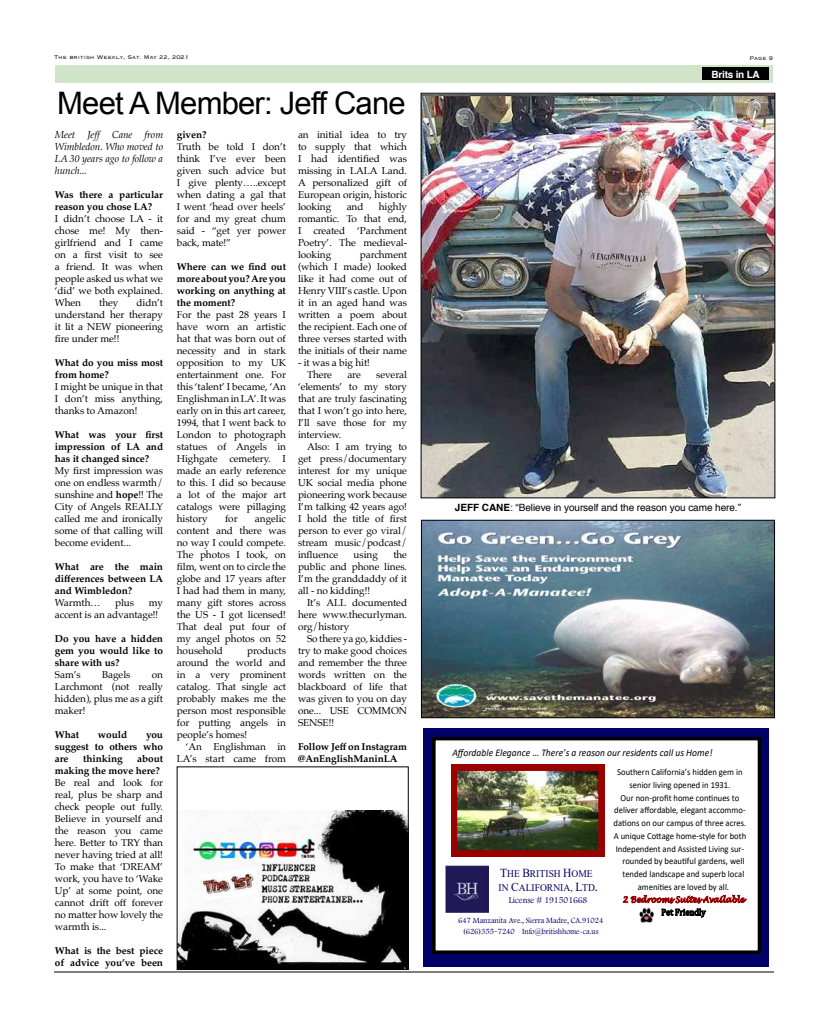
<style>
.page{position:relative;width:828px;height:1026px;background:#fff}
.page>*{position:absolute;margin:0;border:0;box-sizing:border-box;transform-origin:0 0}
.t1{font:31px "Arial";letter-spacing:-.025em;color:#000}
.t2{font:italic 10.1px "Calibri";letter-spacing:.005em;color:#000;scale:.94 1}
.t3{font:10.1px/14.8px "Times New Roman";color:#006;scale:.94 1}
.t4{font:10px/12px "Palatino";letter-spacing:-.005em;color:#000;text-align:justify}
.t5{font:700 10px/12px "Palatino";letter-spacing:-.005em;color:#000}
.t6{font:italic 10px/12px "Palatino";letter-spacing:-.005em;color:#000;text-align:justify}
.t7{font:10px "Helvetica";letter-spacing:-.005em;color:#000}
.t8{font:700 10px "Helvetica";letter-spacing:-.025em;color:#fff}
.t9{font:9.2px "Calibri";color:#000;scale:.94 1}
.t10{font:9.2px "Footlight MT Light";letter-spacing:-.005em;color:#006;scale:.94 1}
.t11{font:9.2px "Cambria Math";letter-spacing:-.01em;color:#000;scale:.94 1}
.t12{font:8.2px/11.2px "Footlight MT Light";color:#006;text-align:center;scale:.94 1}
.t13{font:italic 8.2px "Lucida Handwriting";color:#900;scale:.94 1}
.t14{font:300 7px "Copperplate";color:#000}
.s1{font-weight:700}
.s2{font-size:12.2px}
.s3{font-size:10.1px}
</style>
<div class="page">
<hr style="left:54px;top:972px;width:720px;height:1px;background:#000">
<div style="left:55px;top:65px;width:718px;height:18px;background:#d0e4c8"></div>
<div style="left:702px;top:67px;width:67px;height:13px;background:#000"></div>
<div style="left:424px;top:728px;width:345px;height:238px;background:#006"></div>
<svg style="left:433px;top:737px;width:328px;height:217px;background:#edecec"></svg>
<img style="left:445px;top:865px;width:44px;height:47px">
<img style="left:637px;top:905px;width:18px;height:21px">
<img style="left:451px;top:765px;width:153px;height:91px">
<img style="left:423px;top:522px;width:350px;height:194px">
<div style="left:421px;top:520px;width:354px;height:198px;border:1px solid #000"></div>
<img style="left:423px;top:95px;width:350px;height:401px">
<div style="left:421px;top:93px;width:354px;height:405px;border:1px solid #000"></div>
<img style="left:179px;top:811px;width:228px;height:157px">
<div style="left:177px;top:767px;width:232px;height:203px;border:1px solid #000"></div>
<p class="t14" style="left:54px;top:53px;width:137px">The british Weekly, Sat. May 22, 2021</p>
<p class="t14" style="left:750px;top:54px;width:25px">Page 9</p>
<p class="t8" style="left:712px;top:66px;width:50px">Brits in LA</p>
<h1 class="t1" style="left:57px;top:83px;width:350px">Meet A Member: Jeff Cane</h1>
<p class="t5" style="left:177px;top:129px;width:31px">given?</p>
<p class="t4" style="left:177px;top:141px;width:111px">Truth be told I don’t think I’ve ever been given such advice but I give plenty…..except when dating a gal that I went ‘head over heels’ for and my great chum said - “get yer power back, mate!”</p>
<p class="t5" style="left:177px;top:261px;width:111px;text-align:justify">Where can we find out more about you? Are you working on anything at the moment?</p>
<p class="t4" style="left:177px;top:309px;width:111px">For the past 28 years I have worn an artistic hat that was born out of necessity and in stark opposition to my UK entertainment one. For this ‘talent’ I became, ‘An Englishman in LA’. It was early on in this art career, 1994, that I went back to London to photograph statues of Angels in Highgate cemetery. I made an early reference to this. I did so because a lot of the major art catalogs were pillaging history</p>
<p class="t4" style="left:298px;top:129px;width:111px">an initial idea to try to supply that which I had identified was missing in LALA Land.<br>A personalized gift of European origin, historic looking</p>
<p class="t6" style="left:55px;top:129px;width:110px">Meet Jeff Cane from Wimbledon. Who moved to LA 30 years ago to follow a hunch...</p>
<p class="t5" style="left:55px;top:189px;width:110px">Was there a particular reason you chose LA?</p>
<p class="t4" style="left:55px;top:213px;width:110px">I didn’t choose LA - it chose me! My then&shy;girlfriend and I came on a first visit to see a friend. It was when people asked us what we ‘did’ we both explained.<br>When</p>
<p class="t4" style="left:298px;top:201px;width:111px;text-indent:81px">highly romantic. To that end, I created ‘Parchment Poetry’. The medieval&shy;looking</p>
<p class="t4" style="left:347px;top:201px;width:18px">and</p>
<p class="t4" style="left:298px;top:249px;width:111px;text-indent:62px">parchment (which I made) looked like it had come out of Henry VIII’s castle. Upon it in an aged hand was written a poem about the recipient. Each one of three verses started with the initials of their name</p>
<p class="t4" style="left:307px;top:357px;width:65px;text-indent:-9px">- it was a big hit!<br>There</p>
<p class="t4" style="left:99px;top:297px;width:21px">they</p>
<p class="t4" style="left:55px;top:297px;width:110px;text-indent:82px">didn’t understand her therapy it lit a NEW pioneering fire under me!!</p>
<p class="t5" style="left:55px;top:357px;width:110px">What do you miss most from home?</p>
<p class="t4" style="left:55px;top:381px;width:110px">I might be unique in that I don’t miss anything, thanks to Amazon!</p>
<p class="t5" style="left:55px;top:429px;width:110px;text-align:justify">What was your first impression of LA and has it changed since?</p>
<p class="t4" style="left:55px;top:465px;width:110px">My first impression was one on endless warmth/ sunshine and <span class="s1">hope</span>!! The City of Angels REALLY called me and ironically some of that calling will become evident...</p>
<p class="t5" style="left:55px;top:561px;width:110px;text-align:justify">What are the main differences between LA and Wimbledon?</p>
<p class="t4" style="left:55px;top:597px;width:47px">Warmth…</p>
<p class="t4" style="left:115px;top:597px;width:20px">plus</p>
<p class="t4" style="left:298px;top:369px;width:111px;text-indent:78px">several ‘elements’ to my story that are truly fascinating that I won’t go into here, I’ll save those for my interview.</p>
<p class="t4" style="left:298px;top:441px;width:111px;text-indent:9px">Also: I am trying to get press/documentary interest for my unique UK social media phone pioneering work because I’m talking 42 years ago!<br>I hold the title of first person to ever go viral/ stream music/podcast/ influence</p>
<p class="t4" style="left:347px;top:369px;width:15px">are</p>
<p class="t4" style="left:177px;top:513px;width:111px;text-indent:78px">angelic content and there was no way I could compete.<br>The photos I took, on film, went on to circle the globe and 17 years after I had had them in many, many gift stores across the US - I got licensed!<br>That deal put four of my angel photos on 52 household</p>
<p class="t4" style="left:225px;top:513px;width:14px">for</p>
<p class="t4" style="left:298px;top:549px;width:111px;text-indent:95px">the public and phone lines.<br>I’m the granddaddy of it all - no kidding!!</p>
<p class="t4" style="left:298px;top:597px;width:111px;text-indent:9px">It’s ALL documented here www.thecurlyman. org/history</p>
<p class="t4" style="left:298px;top:633px;width:111px;text-indent:9px">So there ya go, kiddies - try to make good choices and remember the three words written on the blackboard of life that was given to you on day one... USE COMMON SENSE!!</p>
<p class="t5" style="left:298px;top:741px;width:111px">Follow Jeff on Instagram @AnEnglishManinLA</p>
<p class="t4" style="left:354px;top:549px;width:26px">using</p>
<p class="t4" style="left:55px;top:597px;width:110px;text-indent:94px">my accent is an advantage!!</p>
<p class="t5" style="left:55px;top:633px;width:110px;text-align:justify">Do you have a hidden gem you would like to share with us?</p>
<p class="t4" style="left:55px;top:669px;width:27px">Sam’s</p>
<p class="t4" style="left:102px;top:669px;width:30px">Bagels</p>
<p class="t4" style="left:177px;top:645px;width:111px;text-indent:70px">products around the world and in a very prominent catalog. That single act probably makes me the person most responsible for putting angels in people’s homes!</p>
<p class="t4" style="left:177px;top:741px;width:111px;text-align:right">‘An Englishman in<br>LA’s start came from</p>
<p class="t4" style="left:55px;top:669px;width:110px;text-indent:97px">on Larchmont (not really hidden), plus me as a gift maker!</p>
<p class="t5" style="left:55px;top:729px;width:26px">What</p>
<p class="t5" style="left:98px;top:729px;width:31px">would</p>
<p class="t5" style="left:55px;top:729px;width:110px;text-align:justify;text-indent:91px">you suggest to others who are</p>
<p class="t5" style="left:55px;top:753px;width:110px;text-indent:82px">about making the move here?</p>
<p class="t4" style="left:55px;top:777px;width:110px">Be real and look for real, plus be sharp and check people out fully.<br>Believe in yourself and the reason you came here. Better to TRY than never having tried at all!<br>To make that ‘DREAM’ work, you have to ‘Wake Up’ at some point, one cannot drift off forever no matter how lovely the warmth is...</p>
<p class="t5" style="left:55px;top:945px;width:110px">What is the best piece of advice you’ve been</p>
<p class="t5" style="left:83px;top:753px;width:41px">thinking</p>
<p class="t7" style="left:455px;top:500px;width:288px"><span class="s1">JEFF CANE</span>: “Believe in yourself and the reason you came here.”</p>
<p class="t2" style="left:452px;top:745px;width:278px">Affordable Elegance … There’s a reason our residents call us Home!</p>
<p class="t9" style="left:617px;top:766px;width:135px">Southern California’s hidden gem in</p>
<p class="t9" style="left:630px;top:778px;width:109px">senior living opened in 1931.</p>
<p class="t9" style="left:621px;top:791px;width:128px">Our non-profit home continues to</p>
<p class="t9" style="left:614px;top:804px;width:141px">deliver affordable, elegant accommo-</p>
<p class="t9" style="left:614px;top:817px;width:143px">dations on our campus of three acres.</p>
<p class="t9" style="left:614px;top:829px;width:142px">A unique Cottage home-style for both</p>
<p class="t9" style="left:616px;top:842px;width:138px">Independent and Assisted Living sur-</p>
<p class="t9" style="left:622px;top:855px;width:131px">rounded by beautiful gardens, well</p>
<p class="t9" style="left:622px;top:868px;width:131px">tended landscape and superb local</p>
<p class="t9" style="left:638px;top:880px;width:99px">amenities are loved by all.</p>
<p class="t13" style="left:623px;top:895px;width:131px">2 Bedrooms Suites Available</p>
<p class="t11" style="left:661px;top:907px;width:49px">Pet Friendly</p>
<p class="t3" style="left:499px;top:865px;width:107px"><span class="s2">T</span>HE <span class="s2">B</span>RITISH <span class="s2">H</span>OME<br>IN <span class="s2">C</span>ALIFORNIA, <span class="s2">L</span>TD<span class="s1">.</span></p>
<p class="t10" style="left:509px;top:895px;width:85px">License # 191501668</p>
<p class="t12" style="left:458px;top:915px;width:156px">647 Manzanita Ave., Sierra Madre, CA.91024 (626)355<span class="s3">-</span>7240 Info@britishhome-ca.us</p>
</div>
